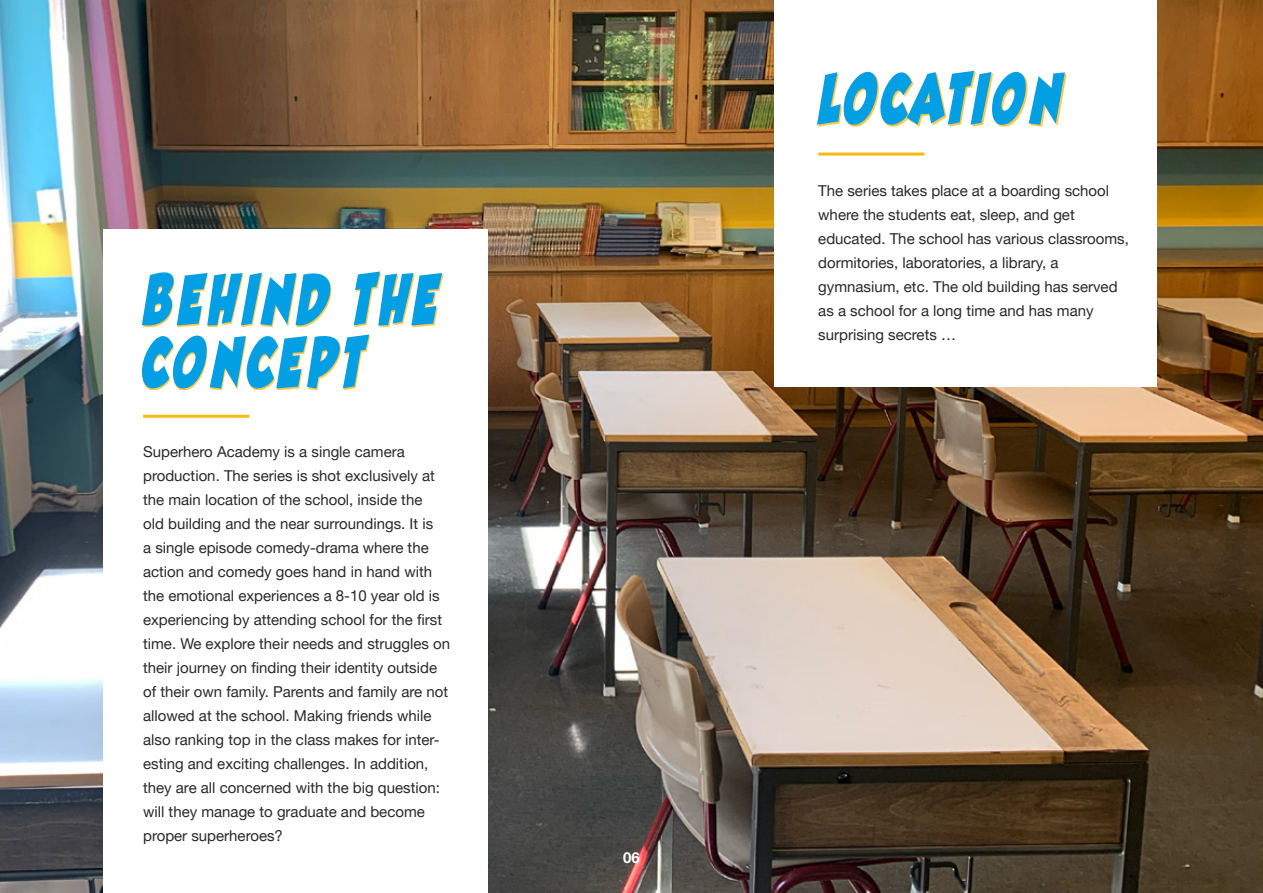
<style>
.page{position:relative;width:1263px;height:893px;background:#fff}
.page>*{position:absolute;margin:0;border:0;box-sizing:border-box;transform-origin:0 0}
.t1{font:75px/63px "Best Friends Font";letter-spacing:.055em;color:#029fe4}
.t2{font:75px "Best Friends Font";letter-spacing:.1em;color:#029fe4}
.t3{font:15px/24px "Helveticafor ZDF";color:#2a2827}
.t4{font:700 15px "Helveticafor ZDF";color:#fff}
</style>
<div class="page">
<img style="left:0;top:0;width:1263px;height:893px">
<div style="left:103px;top:230px;width:384px;height:663px;background:#fff"></div>
<div style="left:143px;top:273px;width:301px;height:117px;background:#f8b916;opacity:.8"></div>
<hr style="left:143px;top:415px;width:106px;height:3px;background:#f8b916">
<div style="left:774px;top:0;width:382px;height:387px;background:#fff"></div>
<div style="left:818px;top:72px;width:248px;height:54px;background:#f8b916;opacity:.8"></div>
<hr style="left:818px;top:153px;width:106px;height:3px;background:#f8b916">
<h1 class="t1" style="left:144px;top:269px;width:297px">BEHIND THE<br>CONCEPT</h1>
<p class="t3" style="left:143px;top:440px;width:308px">Superhero Academy is a single camera production. The series is shot exclusively at the main location of the school, inside the<br>old building and the near surroundings. It is<br>a single episode comedy-drama where the action and comedy goes hand in hand with the emotional experiences a 8-10 year old is experiencing by attending school for the first time. We explore their needs and struggles on their journey on finding their identity outside of their own family. Parents and family are not allowed at the school. Making friends while also ranking top in the class makes for inter&shy;esting and exciting challenges. In addition, they are all concerned with the big question: will they manage to graduate and become proper superheroes?</p>
<p class="t4" style="left:623px;top:849px;width:18px">06</p>
<h1 class="t2" style="left:819px;top:59px;width:245px">LOCATION</h1>
<p class="t3" style="left:818px;top:178px;width:312px">The series takes place at a boarding school where the students eat, sleep, and get educated. The school has various classrooms, dormitories, laboratories, a library, a gymnasium, etc. The old building has served as a school for a long time and has many surprising secrets …</p>
</div>
